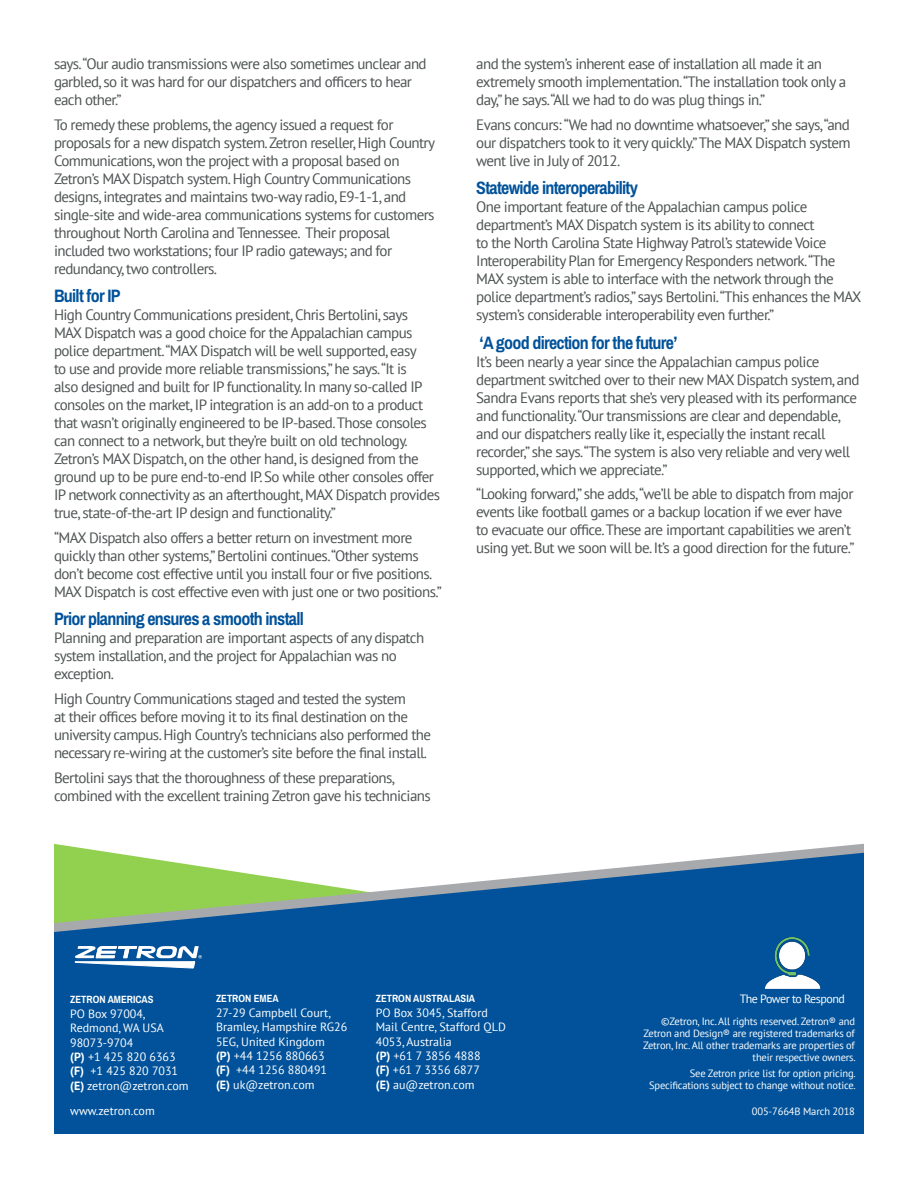
<style>
.page{position:relative;width:918px;height:1188px;background:#fff}
.page>*{position:absolute;margin:0;border:0;box-sizing:border-box;transform-origin:0 0}
.case_study_subhead{font:700 18px "Archivo Narrow";letter-spacing:-.04em;color:#01529a}
.case_study_body{font:15px/18px "PT Sans";letter-spacing:-.04em;color:#4d5252}
.case_study_body-2{font:12px/14.4px "PT Sans";color:#fff}
.case_study_body-3{font:12px "PT Sans";letter-spacing:-.04em;color:#fff}
.t1{font:10.65px "Arial";letter-spacing:.01em;color:#fff}
.trademark_text{font:10.5px/12px "PT Sans";letter-spacing:-.015em;color:#fff;text-align:right}
.t2{font:700 10.5px "Archivo Narrow";color:#fff}
.s1{font-weight:700}
</style>
<div class="page">
<svg style="left:54px;top:853px;width:810px;height:281px;background:#1d659c"></svg>
<svg style="left:75px;top:946px;width:127px;height:22px"></svg>
<img style="left:763px;top:933px;width:59px;height:58px">
<p class="case_study_body" style="left:54px;top:55px;width:374px">says.“Our audio transmissions were also sometimes unclear and garbled, so it was hard for our dispatchers and officers to hear each other.”</p>
<p class="case_study_body" style="left:54px;top:115px;width:383px">To remedy these problems, the agency issued a request for proposals for a new dispatch system. Zetron reseller, High Country Communications, won the project with a proposal based on Zetron’s MAX Dispatch system. High Country Communications designs, integrates and maintains two-way radio, E9-1-1, and single-site and wide-area communications systems for customers throughout North Carolina and Tennessee. Their proposal included two workstations; four IP radio gateways; and for redundancy, two controllers.</p>
<p class="case_study_subhead" style="left:54px;top:285px;width:68px">Built for IP</p>
<p class="case_study_body" style="left:54px;top:306px;width:388px">High Country Communications president, Chris Bertolini, says MAX Dispatch was a good choice for the Appalachian campus police department.“MAX Dispatch will be well supported, easy<br>to use and provide more reliable transmissions,” he says.“It is<br>also designed and built for IP functionality. In many so-called IP consoles on the market, IP integration is an add-on to a product that wasn’t originally engineered to be IP-based. Those consoles can connect to a network, but they’re built on old technology.<br>Zetron’s MAX Dispatch, on the other hand, is designed from the ground up to be pure end-to-end IP. So while other consoles offer IP network connectivity as an afterthought, MAX Dispatch provides true, state-of-the-art IP design and functionality.”</p>
<p class="case_study_body" style="left:54px;top:529px;width:389px">“MAX Dispatch also offers a better return on investment more quickly than other systems,” Bertolini continues.“Other systems don’t become cost effective until you install four or five positions.<br>MAX Dispatch is cost effective even with just one or two positions.”</p>
<p class="case_study_subhead" style="left:54px;top:608px;width:251px">Prior planning ensures a smooth install</p>
<p class="case_study_body" style="left:54px;top:629px;width:372px">Planning and preparation are important aspects of any dispatch system installation, and the project for Appalachian was no exception.</p>
<p class="case_study_body" style="left:54px;top:690px;width:379px">High Country Communications staged and tested the system<br>at their offices before moving it to its final destination on the university campus. High Country’s technicians also performed the necessary re-wiring at the customer’s site before the final install.</p>
<p class="case_study_body" style="left:54px;top:768px;width:378px">Bertolini says that the thoroughness of these preparations, combined with the excellent training Zetron gave his technicians</p>
<p class="case_study_body" style="left:476px;top:55px;width:372px">and the system’s inherent ease of installation all made it an extremely smooth implementation.“The installation took only a day,” he says.“All we had to do was plug things in.”</p>
<p class="case_study_body" style="left:476px;top:115px;width:376px;text-align:justify">Evans concurs: “We had no downtime whatsoever,” she says,“and our dispatchers took to it very quickly.” The MAX Dispatch system went live in July of 2012.</p>
<p class="case_study_subhead" style="left:476px;top:177px;width:163px">Statewide interoperability</p>
<p class="case_study_body" style="left:476px;top:198px;width:387px">One important feature of the Appalachian campus police department’s MAX Dispatch system is its ability to connect<br>to the North Carolina State Highway Patrol’s statewide Voice Interoperability Plan for Emergency Responders network.“The MAX system is able to interface with the network through the police department’s radios,” says Bertolini.“This enhances the MAX system’s considerable interoperability even further.”</p>
<p class="case_study_subhead" style="left:480px;top:331px;width:199px">‘A good direction for the future’</p>
<p class="case_study_body" style="left:476px;top:352px;width:385px">It’s been nearly a year since the Appalachian campus police department switched over to their new MAX Dispatch system, and Sandra Evans reports that she’s very pleased with its performance and functionality.“Our transmissions are clear and dependable, and our dispatchers really like it, especially the instant recall recorder,” she says.“The system is also very reliable and very well supported, which we appreciate.”</p>
<p class="case_study_body" style="left:476px;top:485px;width:380px">“Looking forward,” she adds,“we’ll be able to dispatch from major events like football games or a backup location if we ever have to evacuate our office. These are important capabilities we aren’t using yet. But we soon will be. It’s a good direction for the future.”</p>
<p class="t1" style="left:736px;top:991px;width:115px">The Power to Respond</p>
<p class="case_study_body-3" style="left:740px;top:991px;width:107px">The Power to Respond</p>
<p class="t2" style="left:216px;top:992px;width:64px">ZETRON EMEA</p>
<p class="case_study_body-2" style="left:216px;top:1005px;width:133px">27-29 Campbell Court,<br>Bramley, Hampshire RG26<br>5EG, United Kingdom<br><span class="s1">(P)</span> +44 1256 880663<br><span class="s1">(F)</span> +44 1256 880491<br><span class="s1">(E)</span> uk@zetron.com</p>
<p class="t2" style="left:376px;top:992px;width:101px">ZETRON AUSTRALASIA</p>
<p class="case_study_body-2" style="left:376px;top:1005px;width:132px">PO Box 3045, Stafford<br>Mail Centre, Stafford QLD<br>4053, Australia<br><span class="s1">(P)</span> +61 7 3856 4888<br><span class="s1">(F)</span> +61 7 3356 6877<br><span class="s1">(E)</span> au@zetron.com</p>
<p class="t2" style="left:70px;top:993px;width:85px">ZETRON AMERICAS</p>
<p class="case_study_body-2" style="left:70px;top:1006px;width:120px">PO Box 97004,<br>Redmond, WA USA<br>98073-9704<br><span class="s1">(P)</span> +1 425 820 6363 <span class="s1">(F)</span> +1 425 820 7031 <span class="s1">(E)</span> zetron@zetron.com</p>
<p class="trademark_text" style="left:643px;top:1015px;width:214px">©Zetron, Inc. All rights reserved. Zetron® and Zetron and Design® are registered trademarks of Zetron, Inc. All other trademarks are properties of their respective owners.</p>
<p class="trademark_text" style="left:649px;top:1067px;width:208px">See Zetron price list for option pricing.<br>Specifications subject to change without notice.</p>
<p class="trademark_text" style="left:752px;top:1105px;width:105px">005-7664B March 2018</p>
<p class="case_study_body-2" style="left:70px;top:1103px;width:86px">www.zetron.com</p>
</div>
